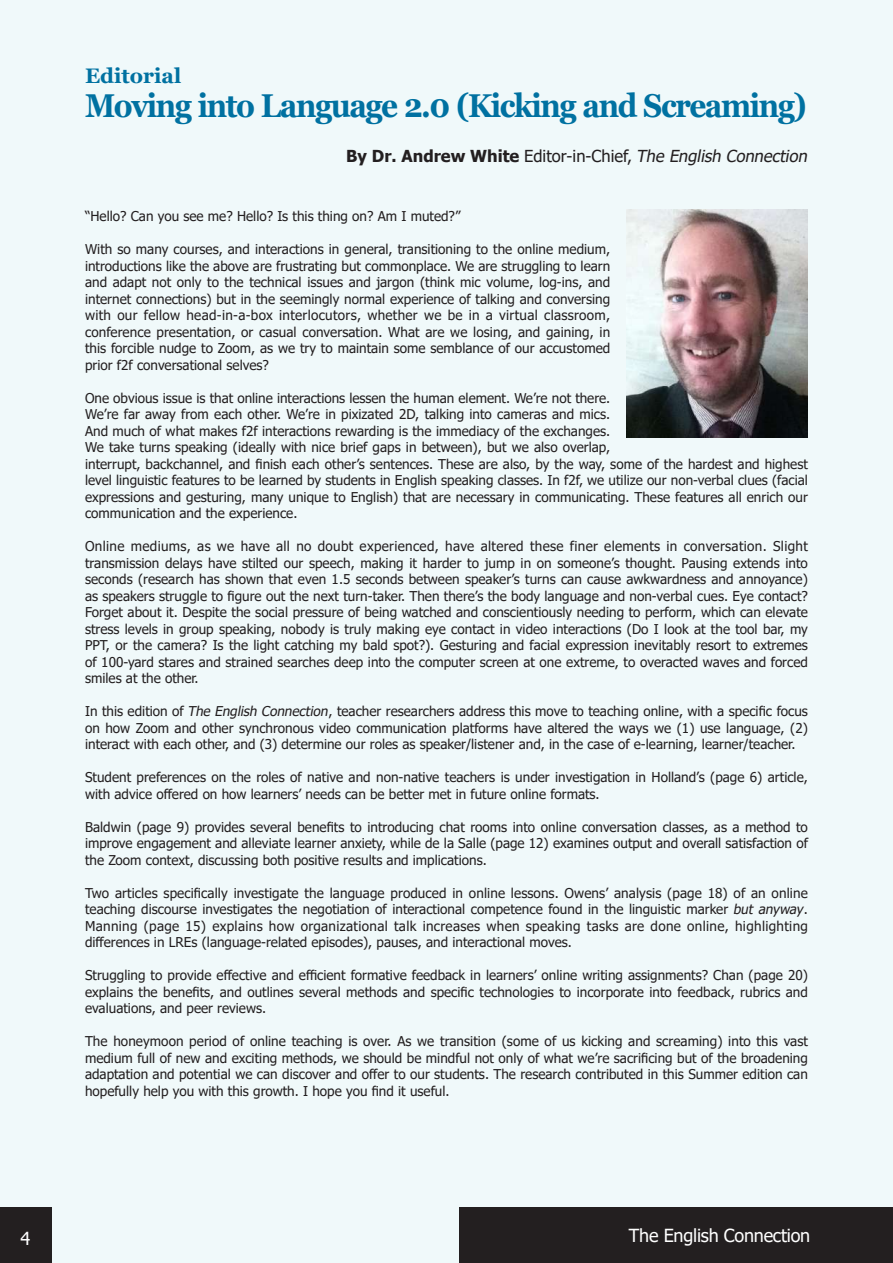
<style>
.page{position:relative;width:893px;height:1263px;background:#f0f9fa}
.page>*{position:absolute;margin:0;border:0;box-sizing:border-box;transform-origin:0 0}
.t1{font:700 33px "Georgia";letter-spacing:-.05em;color:#0071a1;scale:.9 1}
.t2{font:700 21px "Georgia";color:#0071a1}
.t3{font:18px "Tahoma";letter-spacing:-.01em;color:#fff}
.t4{font:italic 16.5px "Tahoma";color:#231f20}
.t5{font:13.5px/16.5px "Tahoma";color:#231f20;text-align:justify}
.s1{font-weight:700;font-style:normal}
.s2{font-style:normal}
.s3{font-style:italic}
</style>
<div class="page">
<div style="left:0;top:1208px;width:51px;height:55px;background:#231f20"></div>
<div style="left:459px;top:1208px;width:434px;height:55px;background:#231f20"></div>
<img style="left:626px;top:209px;width:182px;height:228px">
<h2 class="t2" style="left:85px;top:62px;width:98px">Editorial</h2>
<h1 class="t1" style="left:85px;top:85px;width:803px">Moving into Language 2.0 (Kicking and Screaming)</h1>
<p class="t4" style="left:346px;top:145px;width:466px"><span class="s1">By Dr. Andrew White</span> <span class="s2">Editor-in-Chief,</span> The English Connection</p>
<p class="t5" style="left:85px;top:209px;width:377px">“Hello? Can you see me? Hello? Is this thing on? Am I muted?”</p>
<p class="t5" style="left:85px;top:242px;width:527px">With so many courses, and interactions in general, transitioning to the online medium, introductions like the above are frustrating but commonplace. We are struggling to learn and adapt not only to the technical issues and jargon (think mic volume, log-ins, and internet connections) but in the seemingly normal experience of talking and conversing with our fellow head-in-a-box interlocutors, whether we be in a virtual classroom, conference presentation, or casual conversation. What are we losing, and gaining, in this forcible nudge to Zoom, as we try to maintain some semblance of our accustomed prior f2f conversational selves?</p>
<p class="t5" style="left:85px;top:390px;width:724px;text-align:left">One obvious issue is that online interactions lessen the human element. We’re not there.<br>We’re far away from each other. We’re in pixizated 2D, talking into cameras and mics.<br>And much of what makes f2f interactions rewarding is the immediacy of the exchanges.<br>We take turns speaking (ideally with nice brief gaps in between), but we also overlap,<br>interrupt, backchannel, and finish each other’s sentences. These are also, by the way, some of the hardest and highest level linguistic features to be learned by students in English speaking classes. In f2f, we utilize our non-verbal clues (facial expressions and gesturing, many unique to English) that are necessary in communicating. These features all enrich our communication and the experience.</p>
<p class="t5" style="left:85px;top:539px;width:724px">Online mediums, as we have all no doubt experienced, have altered these finer elements in conversation. Slight transmission delays have stilted our speech, making it harder to jump in on someone’s thought. Pausing extends into seconds (research has shown that even 1.5 seconds between speaker’s turns can cause awkwardness and annoyance) as speakers struggle to figure out the next turn-taker. Then there’s the body language and non-verbal cues. Eye contact?<br>Forget about it. Despite the social pressure of being watched and conscientiously needing to perform, which can elevate stress levels in group speaking, nobody is truly making eye contact in video interactions (Do I look at the tool bar, my PPT, or the camera? Is the light catching my bald spot?). Gesturing and facial expression inevitably resort to extremes of 100-yard stares and strained searches deep into the computer screen at one extreme, to overacted waves and forced smiles at the other.</p>
<p class="t5" style="left:85px;top:704px;width:724px">In this edition of <span class="s3">The English Connection</span>, teacher researchers address this move to teaching online, with a specific focus on how Zoom and other synchronous video communication platforms have altered the ways we (1) use language, (2) interact with each other, and (3) determine our roles as speaker/listener and, in the case of e-learning, learner/teacher.</p>
<p class="t5" style="left:85px;top:770px;width:724px">Student preferences on the roles of native and non-native teachers is under investigation in Holland’s (page 6) article, with advice offered on how learners’ needs can be better met in future online formats.</p>
<p class="t5" style="left:85px;top:819px;width:724px">Baldwin (page 9) provides several benefits to introducing chat rooms into online conversation classes, as a method to improve engagement and alleviate learner anxiety, while de la Salle (page 12) examines output and overall satisfaction of the Zoom context, discussing both positive results and implications.</p>
<p class="t5" style="left:85px;top:885px;width:724px">Two articles specifically investigate the language produced in online lessons. Owens’ analysis (page 18) of an online teaching discourse investigates the negotiation of interactional competence found in the linguistic marker <span class="s3">but anyway</span>.<br>Manning (page 15) explains how organizational talk increases when speaking tasks are done online, highlighting differences in LREs (language-related episodes), pauses, and interactional moves.</p>
<p class="t5" style="left:85px;top:968px;width:724px">Struggling to provide effective and efficient formative feedback in learners’ online writing assignments? Chan (page 20) explains the benefits, and outlines several methods and specific technologies to incorporate into feedback, rubrics and evaluations, and peer reviews.</p>
<p class="t5" style="left:85px;top:1034px;width:724px">The honeymoon period of online teaching is over. As we transition (some of us kicking and screaming) into this vast medium full of new and exciting methods, we should be mindful not only of what we’re sacrificing but of the broadening adaptation and potential we can discover and offer to our students. The research contributed in this Summer edition can hopefully help you with this growth. I hope you find it useful.</p>
<h3 class="t3" style="left:20px;top:1226px;width:11px">4</h3>
<h3 class="t3" style="left:629px;top:1223px;width:183px">The English Connection</h3>
</div>
